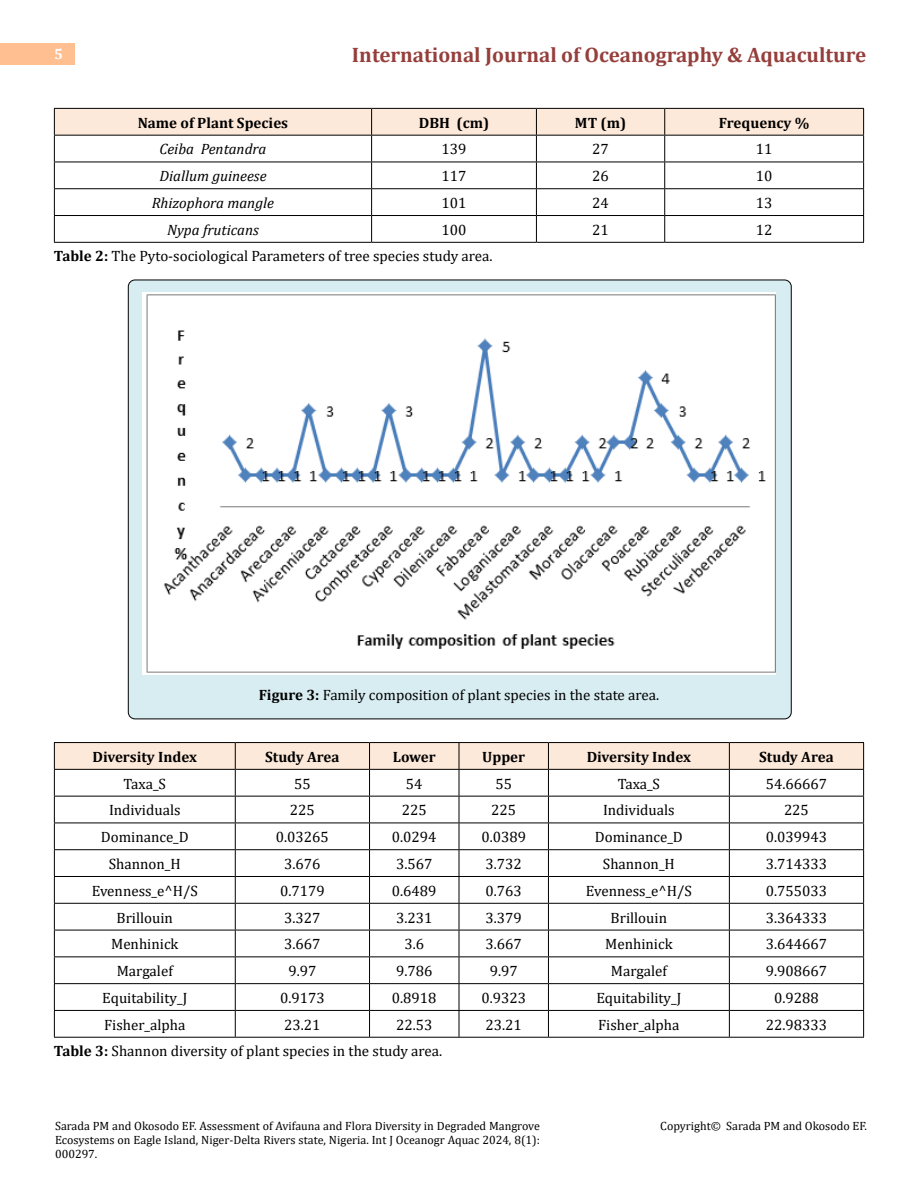
<style>
.page{position:relative;width:918px;height:1188px;background:#fff}
.page>*{position:absolute;margin:0;border:0;box-sizing:border-box;transform-origin:0 0}
.t1{font:700 21px "Cambria";color:#953f3c}
.t2{font:15px "Cambria";color:#000}
.t3{font:700 15px "Cambria";color:#000}
.t4{font:italic 15px "Cambria";color:#000}
.t5{font:700 15px "Cambria";color:#fff}
.t6{font:12px/14.4px "Cambria";color:#000;text-align:justify}
.s1{font-weight:700}
</style>
<div class="page">
<div style="left:0;top:43px;width:75px;height:21px;background:#ffbf91"></div>
<div style="left:128px;top:280px;width:663px;height:439px;background:#d8edf2;border-radius:7px"></div>
<hr style="left:54px;top:242px;width:318px;height:1px;background:#000">
<hr style="left:372px;top:242px;width:164px;height:1px;background:#000">
<hr style="left:536px;top:242px;width:129px;height:1px;background:#000">
<hr style="left:665px;top:242px;width:199px;height:1px;background:#000">
<svg style="left:54px;top:108px;width:810px;height:134px"></svg>
<img style="left:142px;top:292px;width:634px;height:382px">
<hr style="left:54px;top:742px;width:181px;height:1px;background:#000">
<hr style="left:235px;top:742px;width:135px;height:1px;background:#000">
<hr style="left:370px;top:742px;width:89px;height:1px;background:#000">
<hr style="left:459px;top:742px;width:89px;height:1px;background:#000">
<hr style="left:548px;top:742px;width:181px;height:1px;background:#000">
<hr style="left:729px;top:742px;width:135px;height:1px;background:#000">
<svg style="left:54px;top:743px;width:810px;height:294px"></svg>
<hr style="left:54px;top:1037px;width:181px;height:1px;background:#000">
<hr style="left:235px;top:1037px;width:135px;height:1px;background:#000">
<hr style="left:370px;top:1037px;width:89px;height:1px;background:#000">
<hr style="left:459px;top:1037px;width:89px;height:1px;background:#000">
<hr style="left:548px;top:1037px;width:181px;height:1px;background:#000">
<hr style="left:729px;top:1037px;width:135px;height:1px;background:#000">
<p class="t5" style="left:54px;top:44px;width:10px">5</p>
<h1 class="t1" style="left:352px;top:40px;width:516px">International Journal of Oceanography &amp; Aquaculture</h1>
<p class="t3" style="left:138px;top:112px;width:152px">Name of Plant Species</p>
<p class="t3" style="left:419px;top:112px;width:72px">DBH (cm)</p>
<p class="t3" style="left:575px;top:112px;width:53px">MT (m)</p>
<p class="t3" style="left:719px;top:112px;width:92px">Frequency %</p>
<p class="t4" style="left:160px;top:139px;width:108px">Ceiba Pentandra</p>
<p class="t2" style="left:442px;top:140px;width:26px">139</p>
<p class="t2" style="left:592px;top:140px;width:18px">27</p>
<p class="t2" style="left:756px;top:140px;width:18px">11</p>
<p class="t4" style="left:159px;top:165px;width:109px">Diallum guineese</p>
<p class="t2" style="left:442px;top:167px;width:26px">117</p>
<p class="t2" style="left:592px;top:167px;width:18px">26</p>
<p class="t2" style="left:756px;top:167px;width:18px">10</p>
<p class="t4" style="left:152px;top:192px;width:124px">Rhizophora mangle</p>
<p class="t2" style="left:442px;top:194px;width:26px">101</p>
<p class="t2" style="left:592px;top:194px;width:18px">24</p>
<p class="t2" style="left:756px;top:194px;width:18px">13</p>
<p class="t4" style="left:167px;top:219px;width:93px">Nypa fruticans</p>
<p class="t2" style="left:442px;top:221px;width:26px">100</p>
<p class="t2" style="left:592px;top:221px;width:18px">21</p>
<p class="t2" style="left:756px;top:221px;width:18px">12</p>
<p class="t2" style="left:54px;top:247px;width:440px"><span class="s1">Table 2:</span> The Pyto-sociological Parameters of tree species study area.</p>
<p class="t2" style="left:259px;top:686px;width:402px"><span class="s1">Figure 3:</span> Family composition of plant species in the state area.</p>
<p class="t3" style="left:93px;top:746px;width:106px">Diversity Index</p>
<p class="t3" style="left:265px;top:746px;width:76px">Study Area</p>
<p class="t3" style="left:393px;top:746px;width:44px">Lower</p>
<p class="t3" style="left:482px;top:746px;width:44px">Upper</p>
<p class="t3" style="left:587px;top:746px;width:106px">Diversity Index</p>
<p class="t3" style="left:759px;top:746px;width:76px">Study Area</p>
<p class="t2" style="left:124px;top:775px;width:44px">Taxa_S</p>
<p class="t2" style="left:294px;top:775px;width:18px">55</p>
<p class="t2" style="left:406px;top:775px;width:18px">54</p>
<p class="t2" style="left:495px;top:775px;width:18px">55</p>
<p class="t2" style="left:618px;top:775px;width:44px">Taxa_S</p>
<p class="t2" style="left:766px;top:775px;width:63px">54.66667</p>
<p class="t2" style="left:109px;top:801px;width:73px">Individuals</p>
<p class="t2" style="left:290px;top:801px;width:26px">225</p>
<p class="t2" style="left:402px;top:801px;width:26px">225</p>
<p class="t2" style="left:491px;top:801px;width:26px">225</p>
<p class="t2" style="left:603px;top:801px;width:73px">Individuals</p>
<p class="t2" style="left:784px;top:801px;width:26px">225</p>
<p class="t2" style="left:101px;top:828px;width:90px">Dominance_D</p>
<p class="t2" style="left:276px;top:828px;width:54px">0.03265</p>
<p class="t2" style="left:392px;top:828px;width:46px">0.0294</p>
<p class="t2" style="left:481px;top:828px;width:46px">0.0389</p>
<p class="t2" style="left:595px;top:828px;width:90px">Dominance_D</p>
<p class="t2" style="left:766px;top:828px;width:63px">0.039943</p>
<p class="t2" style="left:109px;top:855px;width:73px">Shannon_H</p>
<p class="t2" style="left:284px;top:855px;width:38px">3.676</p>
<p class="t2" style="left:396px;top:855px;width:38px">3.567</p>
<p class="t2" style="left:486px;top:855px;width:38px">3.732</p>
<p class="t2" style="left:603px;top:855px;width:73px">Shannon_H</p>
<p class="t2" style="left:766px;top:855px;width:63px">3.714333</p>
<p class="t2" style="left:92px;top:882px;width:108px">Evenness_e^H/S</p>
<p class="t2" style="left:280px;top:882px;width:46px">0.7179</p>
<p class="t2" style="left:392px;top:882px;width:46px">0.6489</p>
<p class="t2" style="left:486px;top:882px;width:38px">0.763</p>
<p class="t2" style="left:586px;top:882px;width:108px">Evenness_e^H/S</p>
<p class="t2" style="left:766px;top:882px;width:63px">0.755033</p>
<p class="t2" style="left:117px;top:909px;width:58px">Brillouin</p>
<p class="t2" style="left:284px;top:909px;width:38px">3.327</p>
<p class="t2" style="left:396px;top:909px;width:38px">3.231</p>
<p class="t2" style="left:486px;top:909px;width:38px">3.379</p>
<p class="t2" style="left:611px;top:909px;width:58px">Brillouin</p>
<p class="t2" style="left:766px;top:909px;width:63px">3.364333</p>
<p class="t2" style="left:111px;top:935px;width:69px">Menhinick</p>
<p class="t2" style="left:284px;top:935px;width:38px">3.667</p>
<p class="t2" style="left:404px;top:935px;width:21px">3.6</p>
<p class="t2" style="left:486px;top:935px;width:38px">3.667</p>
<p class="t2" style="left:605px;top:935px;width:69px">Menhinick</p>
<p class="t2" style="left:766px;top:935px;width:63px">3.644667</p>
<p class="t2" style="left:117px;top:962px;width:58px">Margalef</p>
<p class="t2" style="left:288px;top:962px;width:30px">9.97</p>
<p class="t2" style="left:396px;top:962px;width:38px">9.786</p>
<p class="t2" style="left:490px;top:962px;width:30px">9.97</p>
<p class="t2" style="left:611px;top:962px;width:58px">Margalef</p>
<p class="t2" style="left:766px;top:962px;width:63px">9.908667</p>
<p class="t2" style="left:102px;top:989px;width:87px">Equitability_J</p>
<p class="t2" style="left:280px;top:989px;width:46px">0.9173</p>
<p class="t2" style="left:392px;top:989px;width:46px">0.8918</p>
<p class="t2" style="left:481px;top:989px;width:46px">0.9323</p>
<p class="t2" style="left:596px;top:989px;width:87px">Equitability_J</p>
<p class="t2" style="left:774px;top:989px;width:46px">0.9288</p>
<p class="t2" style="left:104px;top:1016px;width:83px">Fisher_alpha</p>
<p class="t2" style="left:284px;top:1016px;width:38px">23.21</p>
<p class="t2" style="left:396px;top:1016px;width:38px">22.53</p>
<p class="t2" style="left:486px;top:1016px;width:38px">23.21</p>
<p class="t2" style="left:598px;top:1016px;width:83px">Fisher_alpha</p>
<p class="t2" style="left:766px;top:1016px;width:63px">22.98333</p>
<p class="t2" style="left:54px;top:1042px;width:390px"><span class="s1">Table 3:</span> Shannon diversity of plant species in the study area.</p>
<p class="t6" style="left:55px;top:1118px;width:486px">Sarada PM and Okosodo EF. Assessment of Avifauna and Flora Diversity in Degraded Mangrove Ecosystems on Eagle Island, Niger-Delta Rivers state, Nigeria. Int J Oceanogr Aquac 2024, 8(1):<br>000297.</p>
<p class="t6" style="left:660px;top:1118px;width:208px">Copyright© Sarada PM and Okosodo EF.</p>
</div>
